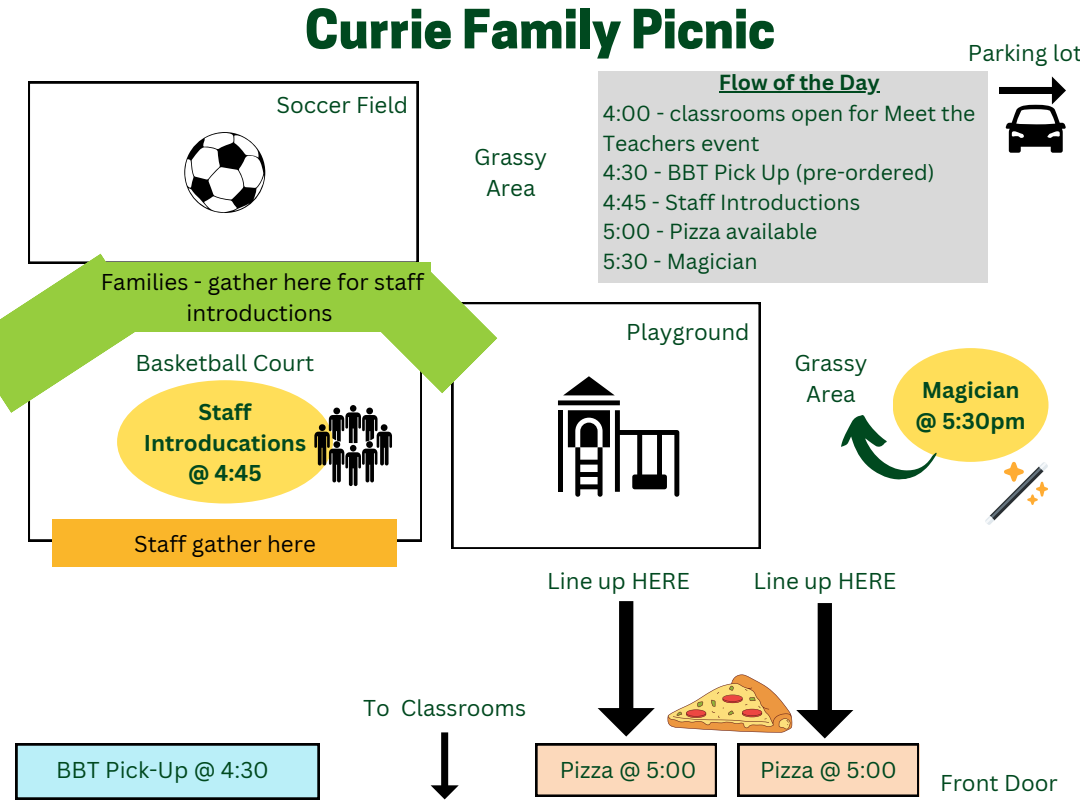
<style>
.page{position:relative;width:1080px;height:810px;background:#fff}
.page>*{position:absolute;margin:0;border:0;box-sizing:border-box;transform-origin:0 0}
.t1{font:800 50.75px "Cooper Hewitt";color:#00491f}
.t2{font:22.31px/30.9px "Canva Sans";color:#00491f;text-align:center}
.t3{font:22.31px/30.9px "Canva Sans";color:#000;text-align:center}
.t4{font:700 22.31px/30.9px "Canva Sans";color:#00491f;text-align:center}
.t5{font:21.25px/29.5px "Canva Sans";color:#00491f}
.t6{font:700 21.25px "Canva Sans";color:#00491f}
</style>
<div class="page">
<svg style="left:28px;top:82px;width:390px;height:181px"></svg>
<svg style="left:452px;top:302px;width:308px;height:247px"></svg>
<svg style="left:28px;top:380px;width:394px;height:161px"></svg>
<div style="left:893px;top:348px;width:156px;height:114px;background:#ffde59;border-radius:50%"></div>
<svg style="left:841px;top:415px;width:96px;height:65px"></svg>
<svg style="left:16px;top:744px;width:303px;height:55px;background:#acdde5"></svg>
<svg style="left:431px;top:732px;width:28px;height:67px"></svg>
<div style="left:117px;top:380px;width:216px;height:124px;background:#ffde59;border-radius:50%"></div>
<div style="left:53px;top:520px;width:344px;height:47px;background:#fab62a"></div>
<svg style="left:0;top:253px;width:147px;height:160px"></svg>
<svg style="left:367px;top:272px;width:131px;height:122px"></svg>
<div style="left:94px;top:263px;width:337px;height:69px;background:#96cd3e"></div>
<div style="left:598px;top:71px;width:389px;height:211px;background:#d9d9d9"></div>
<svg style="left:558px;top:376px;width:121px;height:121px"></svg>
<svg style="left:184px;top:132px;width:82px;height:81px"></svg>
<svg style="left:985px;top:462px;width:63px;height:63px"></svg>
<svg style="left:536px;top:601px;width:383px;height:195px"></svg>
<div style="left:350px;top:405px;width:6px;height:7px;background:#000;border-radius:50%"></div>
<svg style="left:314px;top:408px;width:78px;height:78px"></svg>
<svg style="left:999px;top:76px;width:67px;height:77px"></svg>
<hr style="left:719px;top:91px;width:161px;height:2px;background:#00491f">
<h1 class="t1" style="left:305px;top:10px;width:471px">Currie Family Picnic</h1>
<p class="t2" style="left:968px;top:37px;width:116px">Parking lot</p>
<p class="t2" style="left:276px;top:89px;width:133px">Soccer Field</p>
<p class="t3" style="left:101px;top:266px;width:325px">Families - gather here for staff introductions</p>
<p class="t2" style="left:136px;top:347px;width:180px">Basketball Court</p>
<p class="t4" style="left:199px;top:395px;width:54px">Staff</p>
<p class="t4" style="left:144px;top:426px;width:164px">Introducations @ 4:45</p>
<p class="t3" style="left:134px;top:528px;width:183px">Staff gather here</p>
<p class="t2" style="left:474px;top:141px;width:75px">Grassy<br>Area</p>
<p class="t6" style="left:719px;top:67px;width:162px">Flow of the Day</p>
<p class="t5" style="left:603px;top:98px;width:374px">4:00 - classrooms open for Meet the<br>Teachers event<br>4:30 - BBT Pick Up (pre-ordered)<br>4:45 - Staff Introductions<br>5:00 - Pizza available<br>5:30 - Magician</p>
<p class="t2" style="left:626px;top:316px;width:125px">Playground</p>
<p class="t2" style="left:794px;top:347px;width:75px">Grassy<br>Area</p>
<p class="t4" style="left:922px;top:374px;width:99px">Magician</p>
<p class="t4" style="left:916px;top:405px;width:112px">@ 5:30pm</p>
<p class="t2" style="left:547px;top:565px;width:144px">Line up HERE</p>
<p class="t2" style="left:754px;top:565px;width:144px">Line up HERE</p>
<p class="t2" style="left:56px;top:754px;width:214px">BBT Pick-Up @ 4:30</p>
<p class="t2" style="left:363px;top:692px;width:164px">To Classrooms</p>
<p class="t2" style="left:560px;top:754px;width:138px">Pizza @ 5:00</p>
<p class="t2" style="left:760px;top:754px;width:138px">Pizza @ 5:00</p>
<p class="t2" style="left:940px;top:767px;width:119px">Front Door</p>
</div>
